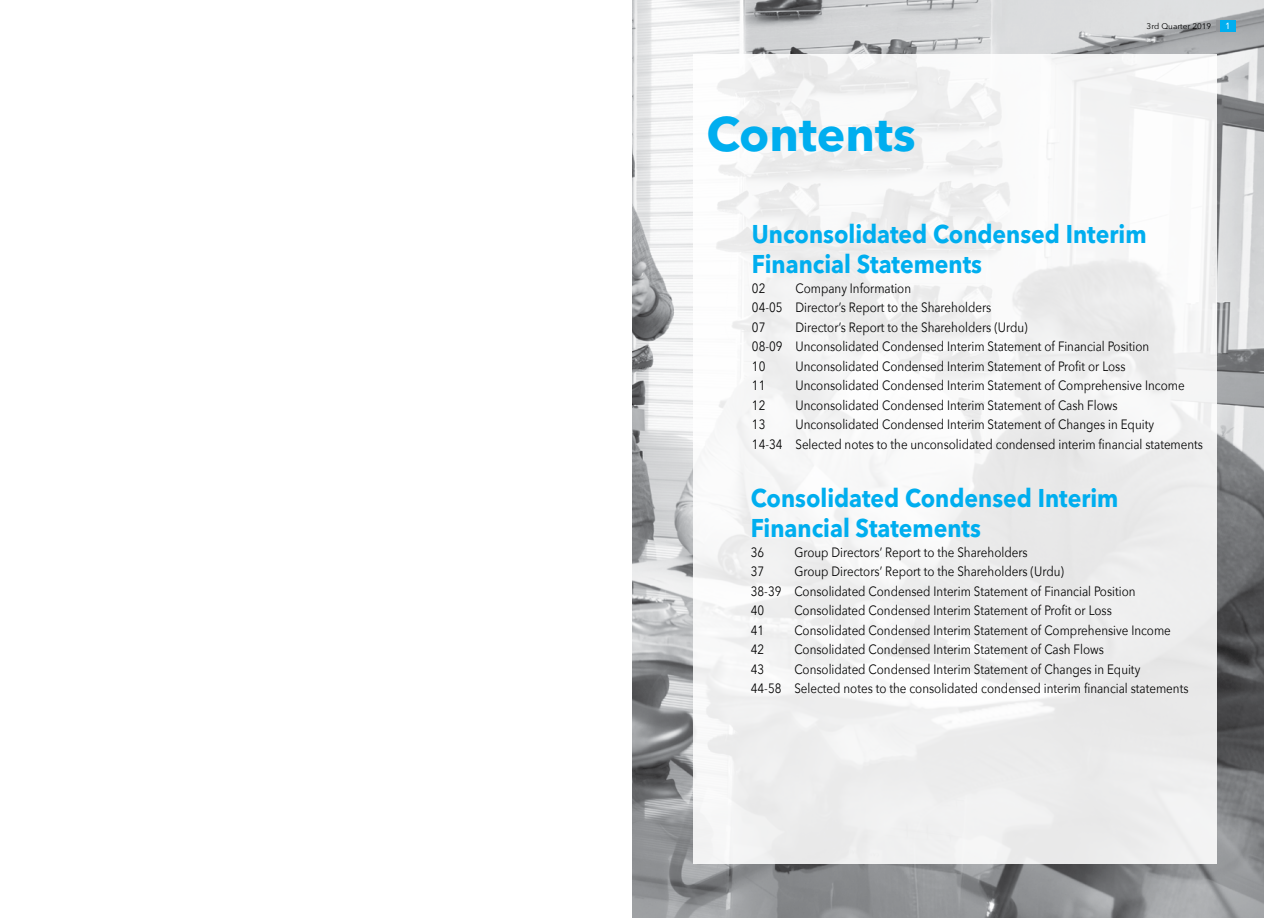
<style>
.page{position:relative;width:1264px;height:918px;background:#fff}
.page>*{position:absolute;margin:0;border:0;box-sizing:border-box;transform-origin:0 0}
.t1{font:700 48px "Avenir Next LT Pro";color:#00aeef}
.t2{font:700 25.5px/30px "Avenir Next LT Pro";color:#00aeef;scale:.9 1}
.t3{font:13.5px/19.5px "Avenir Next";color:#000;scale:.86 1}
.t4{font:500 9px "Avenir Next";color:#fff;scale:.9 1}
.t5{font:8.1px "Avenir Next";color:#000}
</style>
<div class="page">
<img style="left:632px;top:0;width:632px;height:918px">
<div style="left:693px;top:54px;width:523px;height:810px;background:#f1f1f1"></div>
<div style="left:1220px;top:20px;width:15px;height:11px;background:#00aeef"></div>
<hr style="left:1216px;top:20px;width:4px;height:11px;background:#939598">
<h1 class="t1" style="left:706px;top:104px;width:211px">Contents</h1>
<p class="t5" style="left:1146px;top:19px;width:66px">3rd Quarter 2019</p>
<p class="t4" style="left:1225px;top:18px;width:7px">1</p>
<h2 class="t2" style="left:752px;top:219px;width:440px">Unconsolidated Condensed Interim<br>Financial Statements</h2>
<p class="t3" style="left:752px;top:278px;width:17px">02</p>
<p class="t3" style="left:752px;top:278px;width:280px;text-indent:44px">Company Information<br>04-05 Director’s Report to the Shareholders<br>07</p>
<p class="t3" style="left:752px;top:317px;width:463px;text-indent:44px">Director’s Report to the Shareholders (Urdu)<br>08-09 Unconsolidated Condensed Interim Statement of Financial Position<br>10</p>
<p class="t3" style="left:795px;top:356px;width:385px">Unconsolidated Condensed Interim Statement of Profit or Loss</p>
<p class="t3" style="left:752px;top:375px;width:17px">11</p>
<p class="t3" style="left:795px;top:375px;width:454px">Unconsolidated Condensed Interim Statement of Comprehensive Income</p>
<p class="t3" style="left:752px;top:394px;width:17px">12</p>
<p class="t3" style="left:795px;top:394px;width:376px">Unconsolidated Condensed Interim Statement of Cash Flows</p>
<p class="t3" style="left:752px;top:414px;width:17px">13</p>
<p class="t3" style="left:752px;top:414px;width:526px;text-align:center">Unconsolidated Condensed Interim Statement of Changes in Equity<br>14-34 Selected notes to the unconsolidated condensed interim financial statements</p>
<h2 class="t2" style="left:751px;top:483px;width:410px">Consolidated Condensed Interim<br>Financial Statements</h2>
<p class="t3" style="left:751px;top:542px;width:17px">36</p>
<p class="t3" style="left:794px;top:542px;width:273px">Group Directors’ Report to the Shareholders</p>
<p class="t3" style="left:751px;top:561px;width:17px">37</p>
<p class="t3" style="left:751px;top:561px;width:449px;text-indent:44px">Group Directors’ Report to the Shareholders (Urdu)<br>38-39 Consolidated Condensed Interim Statement of Financial Position<br>40</p>
<p class="t3" style="left:794px;top:600px;width:371px">Consolidated Condensed Interim Statement of Profit or Loss</p>
<p class="t3" style="left:751px;top:620px;width:17px">41</p>
<p class="t3" style="left:794px;top:620px;width:439px">Consolidated Condensed Interim Statement of Comprehensive Income</p>
<p class="t3" style="left:751px;top:639px;width:17px">42</p>
<p class="t3" style="left:794px;top:639px;width:361px">Consolidated Condensed Interim Statement of Cash Flows</p>
<p class="t3" style="left:751px;top:659px;width:17px">43</p>
<p class="t3" style="left:751px;top:659px;width:510px;text-align:center">Consolidated Condensed Interim Statement of Changes in Equity<br>44-58 Selected notes to the consolidated condensed interim financial statements</p>
</div>
